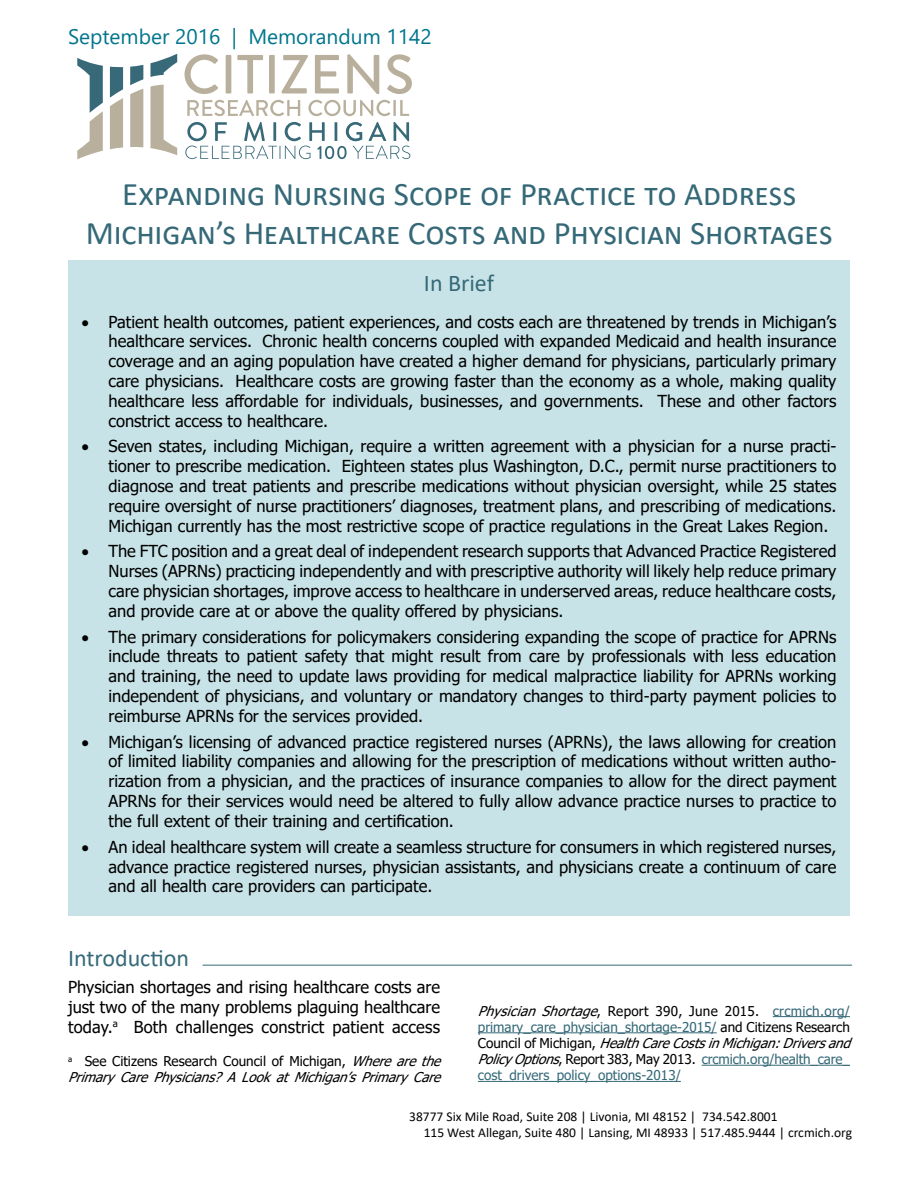
<style>
.page{position:relative;width:918px;height:1188px;background:#fff}
.page>*{position:absolute;margin:0;border:0;box-sizing:border-box;transform-origin:0 0}
.t1{font:33px/39.6px "Calibri";letter-spacing:-.01em;color:#356978;text-align:center}
.t2{font:24px "Calibri";color:#356978}
.t3{font:21px "Segoe UI";color:#00758d}
.t4{font:16.5px/19.8px "Tahoma";color:#000;text-align:justify}
.t5{font:13.5px/16.2px "Tahoma";color:#356978}
.t6{font:13.5px/16.2px "Calibri";color:#000}
.t7{font:italic 13.5px/16.2px "Tahoma";color:#000}
.s1{font-style:normal}
.s2{font-style:italic;color:#000}
.s3{color:#000}
</style>
<div class="page">
<svg style="left:150px;top:85px;width:27px;height:70px"></svg>
<svg style="left:150px;top:54px;width:27px;height:23px"></svg>
<svg style="left:130px;top:65px;width:13px;height:82px"></svg>
<svg style="left:110px;top:67px;width:13px;height:82px"></svg>
<svg style="left:77px;top:58px;width:26px;height:101px"></svg>
<svg style="left:185px;top:54px;width:33px;height:40px"></svg>
<div style="left:226px;top:55px;width:5px;height:38px;background:#b9af9d"></div>
<svg style="left:237px;top:55px;width:26px;height:38px"></svg>
<div style="left:269px;top:55px;width:6px;height:38px;background:#b9af9d"></div>
<svg style="left:282px;top:55px;width:26px;height:38px"></svg>
<svg style="left:315px;top:55px;width:24px;height:38px"></svg>
<svg style="left:347px;top:54px;width:32px;height:40px"></svg>
<svg style="left:387px;top:54px;width:25px;height:40px"></svg>
<svg style="left:187px;top:100px;width:113px;height:16px"></svg>
<svg style="left:308px;top:100px;width:82px;height:16px"></svg>
<hr style="left:393px;top:100px;width:3px;height:16px;background:#b9af9d">
<svg style="left:400px;top:100px;width:9px;height:16px"></svg>
<svg style="left:185px;top:122px;width:225px;height:37px"></svg>
<div style="left:68px;top:260px;width:782px;height:656px;background:#c8e3e7"></div>
<hr style="left:202px;top:965px;width:650px;height:1px;background:#356978">
<hr style="left:773px;top:1016px;width:77px;height:1px;background:#356978">
<hr style="left:478px;top:1032px;width:239px;height:1px;background:#356978">
<hr style="left:702px;top:1065px;width:148px;height:1px;background:#356978">
<hr style="left:478px;top:1081px;width:203px;height:1px;background:#356978">
<p class="t3" style="left:68px;top:19px;width:365px">September 2016 | Memorandum 1142</p>
<h1 class="t1" style="left:86px;top:175px;width:748px">Expanding Nursing Scope of Practice to Address<br>Michigan’s Healthcare Costs and Physician Shortages</h1>
<h2 class="t2" style="left:424px;top:267px;width:72px">In Brief</h2>
<p class="t4" style="left:109px;top:313px;width:729px;text-indent:-27px">• Patient health outcomes, patient experiences, and costs each are threatened by trends in Michigan’s healthcare services. Chronic health concerns coupled with expanded Medicaid and health insurance coverage and an aging population have created a higher demand for physicians, particularly primary care physicians. Healthcare costs are growing faster than the economy as a whole, making quality healthcare less affordable for individuals, businesses, and governments. These and other factors constrict access to healthcare.</p>
<p class="t4" style="left:109px;top:438px;width:729px;text-indent:-27px">• Seven states, including Michigan, require a written agreement with a physician for a nurse practi&shy;tioner to prescribe medication. Eighteen states plus Washington, D.C., permit nurse practitioners to diagnose and treat patients and prescribe medications without physician oversight, while 25 states require oversight of nurse practitioners’ diagnoses, treatment plans, and prescribing of medications.<br>Michigan currently has the most restrictive scope of practice regulations in the Great Lakes Region.</p>
<p class="t4" style="left:109px;top:543px;width:729px;text-indent:-27px">• The FTC position and a great deal of independent research supports that Advanced Practice Registered Nurses (APRNs) practicing independently and with prescriptive authority will likely help reduce primary care physician shortages, improve access to healthcare in underserved areas, reduce healthcare costs, and provide care at or above the quality offered by physicians.</p>
<p class="t4" style="left:109px;top:628px;width:729px;text-indent:-27px">• The primary considerations for policymakers considering expanding the scope of practice for APRNs include threats to patient safety that might result from care by professionals with less education and training, the need to update laws providing for medical malpractice liability for APRNs working independent of physicians, and voluntary or mandatory changes to third-party payment policies to reimburse APRNs for the services provided.</p>
<p class="t4" style="left:109px;top:733px;width:729px;text-indent:-27px">• Michigan’s licensing of advanced practice registered nurses (APRNs), the laws allowing for creation of limited liability companies and allowing for the prescription of medications without written autho&shy;rization from a physician, and the practices of insurance companies to allow for the direct payment APRNs for their services would need be altered to fully allow advance practice nurses to practice to the full extent of their training and certification.</p>
<p class="t4" style="left:109px;top:838px;width:729px;text-indent:-27px">• An ideal healthcare system will create a seamless structure for consumers in which registered nurses, advance practice registered nurses, physician assistants, and physicians create a continuum of care and all health care providers can participate.</p>
<h2 class="t2" style="left:68px;top:941px;width:123px">Introduction</h2>
<p class="t4" style="left:68px;top:978px;width:374px">Physician shortages and rising healthcare costs are just two of the many problems plaguing healthcare today.<sup>a</sup> Both challenges constrict patient access</p>
<p class="t7" style="left:68px;top:1054px;width:381px"><sup>a</sup> <span class="s1">See Citizens Research Council of Michigan,</span> Wherearethe<br>PrimaryCarePhysicians?ALookatMichigan’sPrimaryCare</p>
<p class="t5" style="left:478px;top:1003px;width:381px"><span class="s2">PhysicianShortage</span><span class="s3">, Report 390, June 2015.</span> crcmich.org/ primary_care_physician_shortage-2015/ <span class="s3">and Citizens Research C o u n c i l o f M i c h i g a n ,</span> <span class="s2">HealthCareCostsinMichigan:Driversand PolicyOptions</span><span class="s3">, Report 383, May 2013.</span> crcmich.org/health_care_ cost_drivers_policy_options-2013/</p>
<p class="t6" style="left:424px;top:1109px;width:430px;text-indent:-14px">38777 Six Mile Road, Suite 208 | Livonia, MI 48152 | 734.542.8001<br>115 West Allegan, Suite 480 | Lansing, MI 48933 | 517.485.9444 | crcmich.org</p>
</div>
